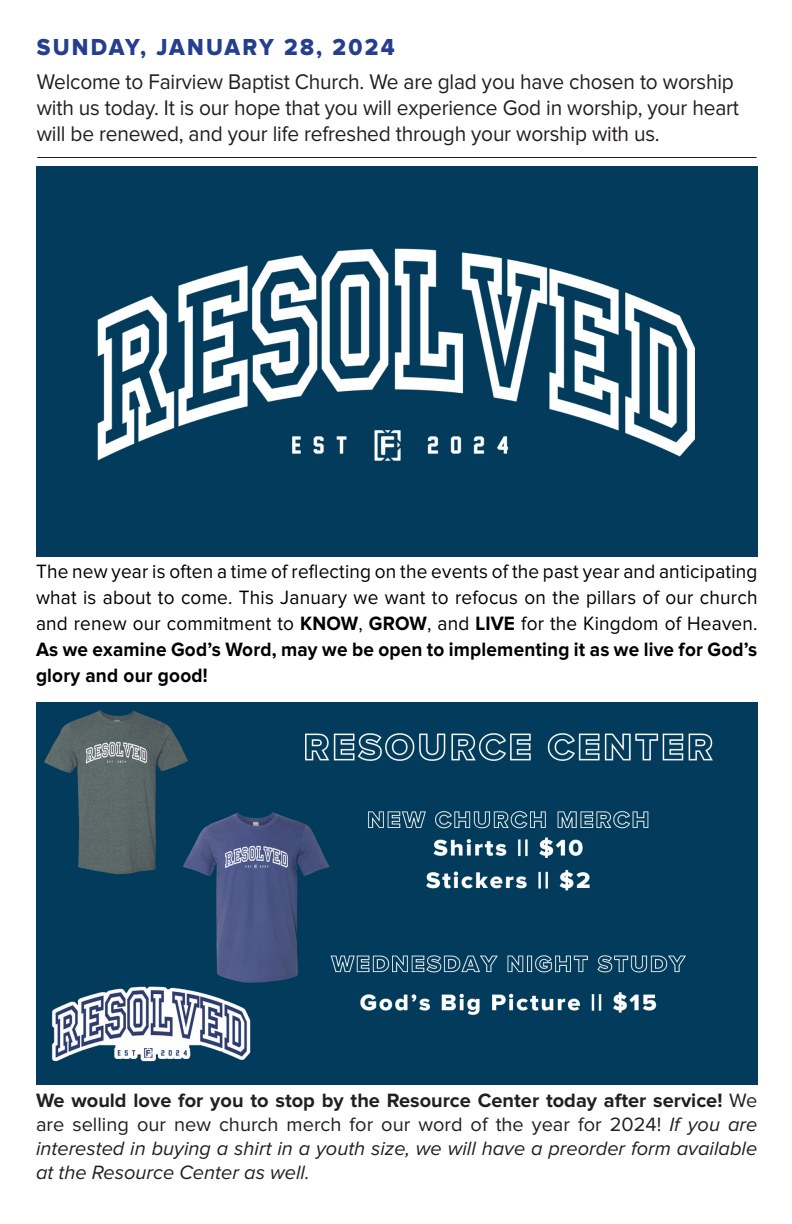
<style>
.page{position:relative;width:792px;height:1224px;background:#fff}
.page>*{position:absolute;margin:0;border:0;box-sizing:border-box;transform-origin:0 0}
.t1{font:24px "Proxima Nova Extrabld";letter-spacing:.1em;color:#253f8e;scale:.94 1}
.t2{font:22px/26px "Proxima Nova";letter-spacing:-.01em;color:#231f20;scale:.95 1}
.t3{font:20px/26px "Proxima Nova";letter-spacing:.01em;color:#000;text-align:justify;scale:.95 1}
.t4{font:italic 20px/24px "Proxima Nova";color:#231f20;text-align:justify}
.s1{font-weight:700}
.s2{font-weight:700;font-style:normal}
.s3{font-style:normal}
</style>
<div class="page">
<hr style="left:37px;top:157px;width:720px;height:1px;background:#231f20">
<img style="left:36px;top:167px;width:721px;height:389px">
<img style="left:36px;top:703px;width:721px;height:382px">
<p class="t1" style="left:37px;top:33px;width:382px">SUNDAY, JANUARY 28, 2024</p>
<p class="t2" style="left:37px;top:69px;width:741px">Welcome to Fairview Baptist Church. We are glad you have chosen to worship with us today. It is our hope that you will experience God in worship, your heart will be renewed, and your life refreshed through your worship with us.</p>
<p class="t3" style="left:36px;top:559px;width:761px">The new year is often a time of reflecting on the events of the past year and anticipating what is about to come. This January we want to refocus on the pillars of our church and renew our commitment to <span class="s1">KNOW</span>, <span class="s1">GROW</span>, and <span class="s1">LIVE</span> for the Kingdom of Heaven.<br><span class="s1">As we examine God’s Word, may we be open to implementing it as we live for God’s glory and our good!</span></p>
<p class="t4" style="left:36px;top:1089px;width:723px"><span class="s2">We would love for you to stop by the Resource Center today after service!</span> <span class="s3">We are selling our new church merch for our word of the year for 2024!</span> If you are interested in buying a shirt in a youth size, we will have a preorder form available at the Resource Center as well.</p>
</div>
